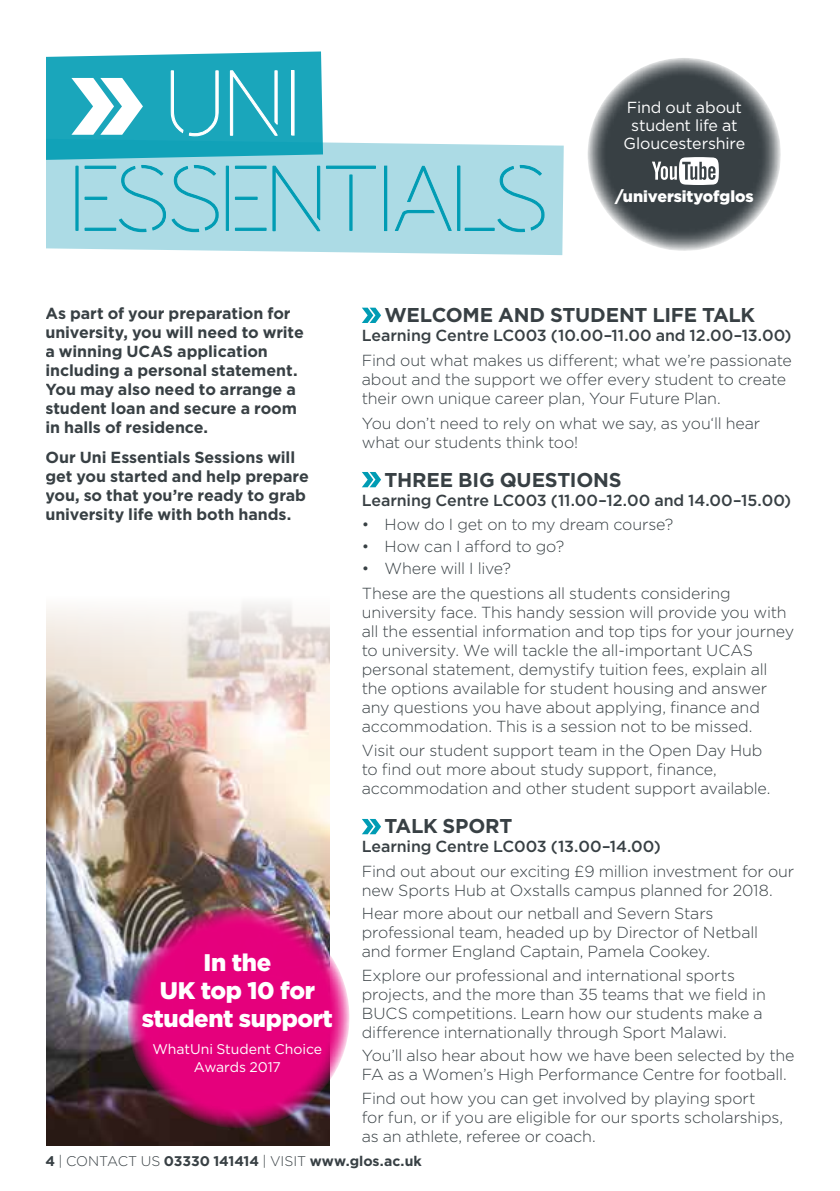
<style>
.page{position:relative;width:840px;height:1191px;background:#fff}
.page>*{position:absolute;margin:0;border:0;box-sizing:border-box;transform-origin:0 0}
.t1{font:92px "NEONLIGHTS";letter-spacing:-.035em;color:#009cb4}
.t2{font:92px "NEONLIGHTS";color:#fff}
.t3{font:900 24px/28px "Gotham";letter-spacing:-.015em;color:#fff;text-align:center}
.t4{font:700 20px "Gotham";letter-spacing:-.015em;color:#384044}
.t5{font:300 16px/19px "Gotham";letter-spacing:-.01em;color:#384044}
.t6{font:700 16px/19px "Gotham";letter-spacing:-.005em;color:#384044}
.t7{font:500 16px "Gotham";letter-spacing:-.01em;color:#384044}
.t8{font:16px/18px "Gotham";letter-spacing:-.01em;color:#fff;text-align:center}
.t9{font:900 16px "Gotham";letter-spacing:-.005em;color:#fff}
.t10{font:700 14px "Gotham";letter-spacing:-.005em;color:#384044}
.t11{font:14px/18px "Gotham";letter-spacing:-.005em;color:#fff;text-align:center}
.s1{font-weight:300}
</style>
<div class="page">
<hr style="left:839px;top:0;width:1px;height:1191px;background:#007a8d">
<img style="left:46px;top:818px;width:283px;height:327px">
<svg style="left:46px;top:143px;width:517px;height:112px;background:#b5dee7"></svg>
<div style="left:384px;top:166px;width:3px;height:65px;border:1px solid #009cb4"></div>
<svg style="left:394px;top:162px;width:150px;height:71px;background:#9ed6e1"></svg>
<svg style="left:46px;top:51px;width:330px;height:182px;background:#6ec5d3"></svg>
<svg style="left:362px;top:308px;width:19px;height:15px"></svg>
<svg style="left:362px;top:472px;width:19px;height:15px"></svg>
<svg style="left:362px;top:819px;width:19px;height:15px"></svg>
<svg style="left:46px;top:603px;width:284px;height:215px;background:#deccc0"></svg>
<svg style="left:127px;top:906px;width:222px;height:222px;background:#d80c7a"></svg>
<svg style="left:587px;top:58px;width:193px;height:193px;background:#535a5e"></svg>
<svg style="left:651px;top:157px;width:67px;height:28px"></svg>
<h1 class="t2" style="left:166px;top:49px;width:140px">UNI</h1>
<h1 class="t1" style="left:70px;top:145px;width:480px">ESSENTIALS</h1>
<p class="t8" style="left:623px;top:98px;width:123px">Find out about student life at<br>Gloucestershire</p>
<p class="t9" style="left:614px;top:185px;width:140px">/universityofglos</p>
<p class="t6" style="left:45px;top:304px;width:260px">As part of your preparation for university, you will need to write a winning UCAS application including a personal statement.<br>You may also need to arrange a student loan and secure a room in halls of residence.</p>
<p class="t6" style="left:45px;top:448px;width:265px">Our Uni Essentials Sessions will get you started and help prepare you, so that you’re ready to grab university life with both hands.</p>
<h2 class="t3" style="left:142px;top:947px;width:193px">In the<br>UK top 10 for student support</h2>
<p class="t11" style="left:152px;top:1040px;width:171px">WhatUni Student Choice<br>Awards 2017</p>
<p class="t4" style="left:384px;top:302px;width:372px">WELCOME AND STUDENT LIFE TALK</p>
<p class="t7" style="left:361px;top:325px;width:431px">Learning Centre LC003 (10.00–11.00 and 12.00–13.00)</p>
<p class="t5" style="left:361px;top:350px;width:431px">Find out what makes us different; what we’re passionate about and the support we offer every student to create their own unique career plan, Your Future Plan.</p>
<p class="t5" style="left:361px;top:413px;width:400px">You don’t need to rely on what we say, as you‘ll hear what our students think too!</p>
<p class="t4" style="left:384px;top:466px;width:238px">THREE BIG QUESTIONS</p>
<p class="t7" style="left:361px;top:489px;width:430px">Learning Centre LC003 (11.00–12.00 and 14.00–15.00)</p>
<p class="t5" style="left:361px;top:514px;width:313px">• How do I get on to my dream course?</p>
<p class="t5" style="left:361px;top:536px;width:204px">• How can I afford to go?</p>
<p class="t5" style="left:361px;top:555px;width:370px;line-height:24.6px">• Where will I live?<br>These are the questions all students considering</p>
<p class="t5" style="left:361px;top:602px;width:433px">university face. This handy session will provide you with all the essential information and top tips for your journey to university. We will tackle the all-important UCAS personal statement, demystify tuition fees, explain all the options available for student housing and answer any questions you have about applying, finance and accommodation. This is a session not to be missed.</p>
<p class="t5" style="left:361px;top:740px;width:410px">Visit our student support team in the Open Day Hub to find out more about study support, finance, accommodation and other student support available.</p>
<p class="t4" style="left:384px;top:813px;width:129px">TALK SPORT</p>
<p class="t7" style="left:361px;top:836px;width:300px">Learning Centre LC003 (13.00–14.00)</p>
<p class="t5" style="left:361px;top:861px;width:433px">Find out about our exciting £9 million investment for our new Sports Hub at Oxstalls campus planned for 2018.</p>
<p class="t5" style="left:361px;top:903px;width:397px">Hear more about our netball and Severn Stars professional team, headed up by Director of Netball and former England Captain, Pamela Cookey.</p>
<p class="t5" style="left:361px;top:965px;width:405px">Explore our professional and international sports projects, and the more than 35 teams that we field in BUCS competitions. Learn how our students make a difference internationally through Sport Malawi.</p>
<p class="t5" style="left:361px;top:1045px;width:434px">You’ll also hear about how we have been selected by the<br>FA as a Women’s High Performance Centre for football.</p>
<p class="t5" style="left:361px;top:1088px;width:422px">Find out how you can get involved by playing sport<br>for fun, or if you are eligible for our sports scholarships, as an athlete, referee or coach.</p>
<p class="t10" style="left:45px;top:1151px;width:377px">4 <span class="s1">| CONTACT US</span> 03330 141414 <span class="s1">| VISIT</span> www.glos.ac.uk</p>
</div>
